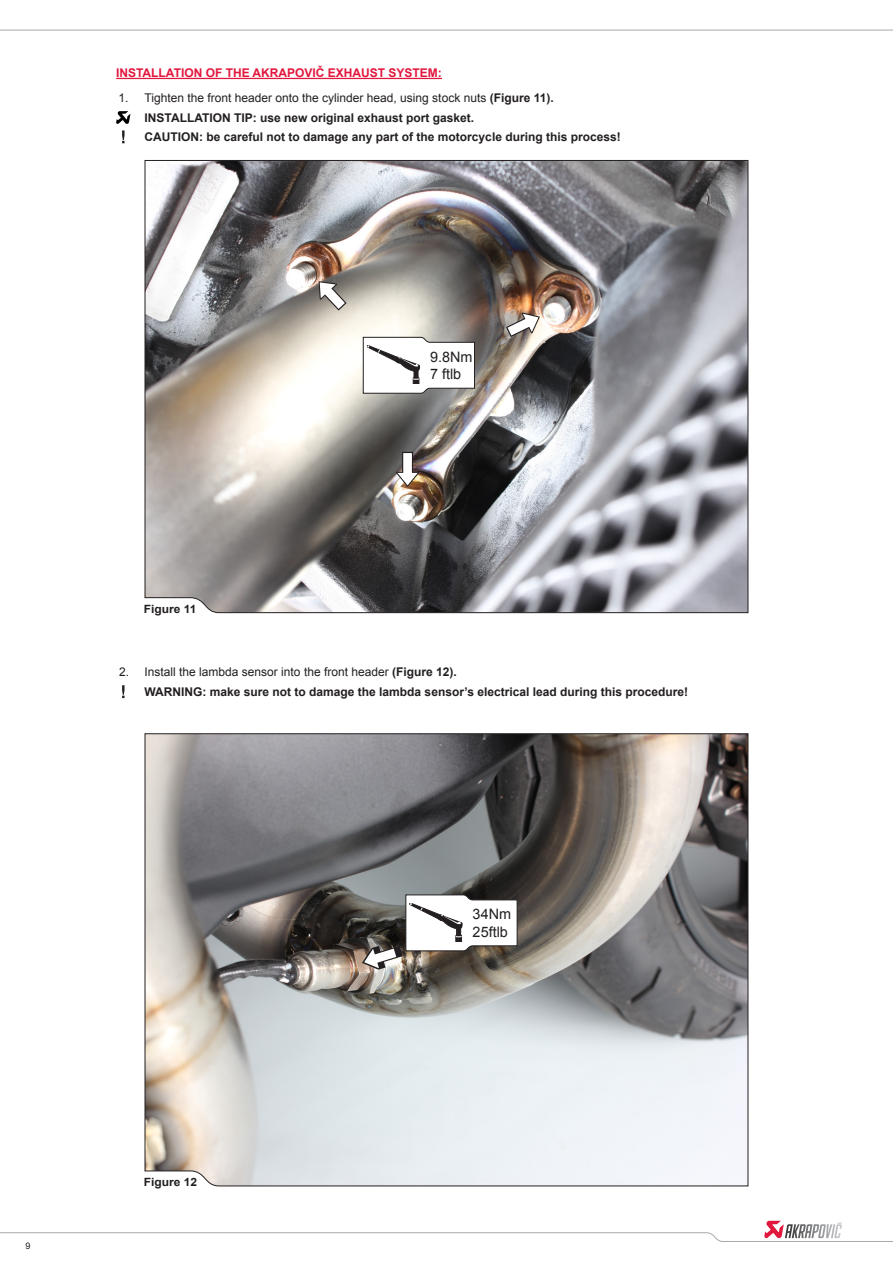
<style>
.page{position:relative;width:893px;height:1263px;background:#fff}
.page>*{position:absolute;margin:0;border:0;box-sizing:border-box;transform-origin:0 0}
.t1{font:14.4px/17.2px "Arial";color:#231f20}
.body_txt_bold{font:700 12px "Arial";color:#231f20}
.body_txt_bold-2{font:12px "Arial";color:#231f20}
.body_txt_bullets{font:700 12px "Arial";color:#231f20}
.naslov_RD{font:700 12px "Arial";color:#e2173d}
.body_txt_bold-3{font:700 11.4px "Arial";color:#231f20;scale:1.05 1}
.t2{font:9px "Arial";color:#231f20}
.s1{font-weight:700}
</style>
<div class="page">
<hr style="left:0;top:29px;width:893px;height:2px;background:#d3d3d5">
<svg style="left:0;top:1221px;width:893px;height:21px"></svg>
<svg style="left:122px;top:130px;width:3px;height:13px"></svg>
<svg style="left:116px;top:111px;width:14px;height:13px"></svg>
<hr style="left:116px;top:78px;width:326px;height:1px;background:#e2173d">
<svg style="left:122px;top:685px;width:3px;height:13px"></svg>
<img style="left:144px;top:160px;width:605px;height:453px">
<svg style="left:144px;top:733px;width:605px;height:454px;background:#a6a6a5"></svg>
<svg style="left:363px;top:337px;width:112px;height:57px"></svg>
<svg style="left:319px;top:281px;width:28px;height:30px"></svg>
<svg style="left:396px;top:452px;width:23px;height:35px"></svg>
<svg style="left:506px;top:313px;width:34px;height:24px"></svg>
<svg style="left:362px;top:894px;width:156px;height:76px"></svg>
<p class="naslov_RD" style="left:116px;top:65px;width:327px">INSTALLATION OF THE AKRAPOVIČ EXHAUST SYSTEM:</p>
<p class="body_txt_bold-2" style="left:119px;top:90px;width:12px">1.</p>
<p class="body_txt_bold-2" style="left:145px;top:90px;width:411px">Tighten the front header onto the cylinder head, using stock nuts <span class="s1">(Figure 11).</span></p>
<p class="body_txt_bold" style="left:145px;top:110px;width:331px">INSTALLATION TIP: use new original exhaust port gasket.</p>
<p class="body_txt_bullets" style="left:145px;top:129px;width:478px">CAUTION: be careful not to damage any part of the motorcycle during this process!</p>
<p class="t1" style="left:430px;top:348px;width:44px">9.8Nm<br>7 ftlb</p>
<p class="body_txt_bold-3" style="left:144px;top:601px;width:52px">Figure 11</p>
<p class="body_txt_bold-2" style="left:119px;top:663px;width:12px">2.</p>
<p class="body_txt_bold-2" style="left:145px;top:663px;width:314px">Install the lambda sensor into the front header <span class="s1">(Figure 12).</span></p>
<p class="body_txt_bold" style="left:145px;top:684px;width:545px">WARNING: make sure not to damage the lambda sensor’s electrical lead during this procedure!</p>
<p class="t1" style="left:473px;top:906px;width:40px">34Nm<br>25ftlb</p>
<p class="t2" style="left:26px;top:1240px;width:7px">9</p>
<p class="body_txt_bold-3" style="left:144px;top:1175px;width:52px">Figure 12</p>
</div>
